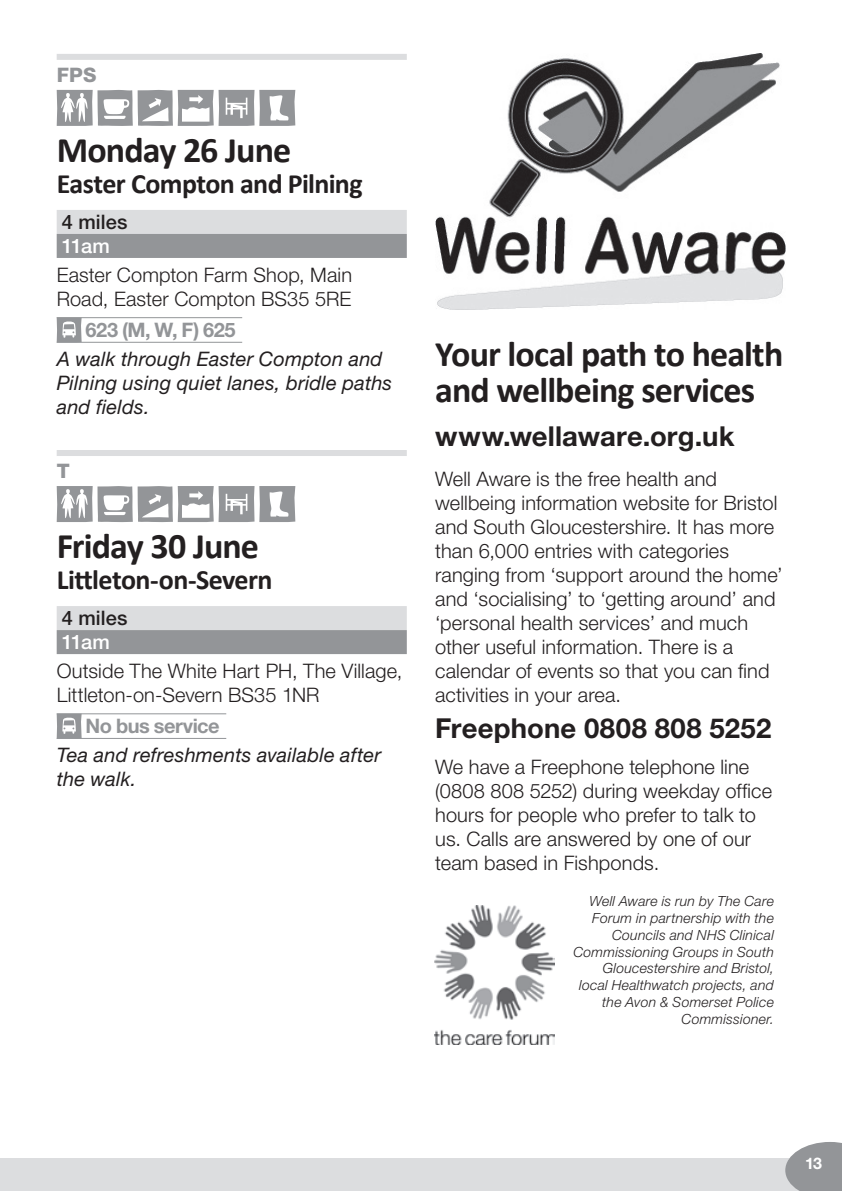
<style>
.page{position:relative;width:842px;height:1191px;background:#fff}
.page>*{position:absolute;margin:0;border:0;box-sizing:border-box;transform-origin:0 0}
.t1{font:700 36px/36px "Calibri";letter-spacing:-.025em;color:#231f20}
.t2{font:700 28px "Calibri";letter-spacing:-.02em;color:#231f20}
.t3{font:700 27.6px "Helvetica Neue";letter-spacing:.005em;color:#231f20}
.t4{font:300 20px/24px "Helvetica Neue";letter-spacing:.005em;color:#231f20}
.t5{font:italic 20px/24px "Helvetica Neue";letter-spacing:.01em;color:#231f20}
.t6{font:700 20px "Helvetica Neue";letter-spacing:-.025em;color:#939598}
.t7{font:500 20px "Helvetica Neue";letter-spacing:.005em;color:#231f20}
.t8{font:500 20px "Helvetica Neue";letter-spacing:-.055em;color:#fff}
.t9{font:800 20px "Helvetica Neue";color:#939598}
.t10{font:700 16px "Helvetica Neue";color:#fff}
.t11{font:italic 300 14px/16.8px "Helvetica Neue";letter-spacing:.015em;color:#231f20;text-align:right}
</style>
<div class="page">
<div style="left:0;top:1158px;width:842px;height:33px;background:#dcdddf"></div>
<svg style="left:785px;top:1142px;width:57px;height:49px;background:#a0a1a4"></svg>
<div style="left:57px;top:54px;width:350px;height:6px;background:#dcdddf"></div>
<div style="left:57px;top:210px;width:350px;height:24px;background:#dcdddf"></div>
<div style="left:57px;top:234px;width:350px;height:24px;background:#939598"></div>
<hr style="left:57px;top:317px;width:185px;height:1px;background:#939598">
<hr style="left:57px;top:342px;width:185px;height:1px;background:#939598">
<div style="left:57px;top:450px;width:350px;height:6px;background:#dcdddf"></div>
<div style="left:57px;top:606px;width:350px;height:24px;background:#dcdddf"></div>
<div style="left:57px;top:630px;width:350px;height:24px;background:#939598"></div>
<hr style="left:57px;top:713px;width:169px;height:1px;background:#939598">
<hr style="left:57px;top:738px;width:169px;height:1px;background:#939598">
<svg style="left:57px;top:90px;width:238px;height:36px"></svg>
<svg style="left:57px;top:317px;width:25px;height:25px"></svg>
<svg style="left:57px;top:486px;width:238px;height:36px"></svg>
<svg style="left:57px;top:713px;width:25px;height:25px"></svg>
<img style="left:435px;top:54px;width:350px;height:255px">
<img style="left:434px;top:905px;width:120px;height:139px">
<p class="t9" style="left:57px;top:63px;width:41px">FPS</p>
<h1 class="t1" style="left:57px;top:132px;width:236px">Monday 26 June</h1>
<h2 class="t2" style="left:57px;top:166px;width:308px">Easter Compton and Pilning</h2>
<p class="t7" style="left:62px;top:210px;width:67px">4 miles</p>
<p class="t8" style="left:62px;top:234px;width:50px">11am</p>
<p class="t4" style="left:57px;top:262px;width:297px">Easter Compton Farm Shop, Main<br>Road, Easter Compton BS35 5RE</p>
<p class="t6" style="left:86px;top:317px;width:152px">623 (M, W, F) 625</p>
<p class="t5" style="left:57px;top:346px;width:337px">A walk through Easter Compton and<br>Pilning using quiet lanes, bridle paths and fields.</p>
<p class="t9" style="left:57px;top:459px;width:14px">T</p>
<h1 class="t1" style="left:57px;top:528px;width:204px">Friday 30 June</h1>
<h2 class="t2" style="left:57px;top:562px;width:217px">Littleton-on-Severn</h2>
<p class="t7" style="left:62px;top:606px;width:67px">4 miles</p>
<p class="t8" style="left:62px;top:630px;width:50px">11am</p>
<p class="t4" style="left:57px;top:658px;width:347px">Outside The White Hart PH, The Village,<br>Littleton-on-Severn BS35 1NR</p>
<p class="t6" style="left:86px;top:713px;width:136px">No bus service</p>
<p class="t5" style="left:57px;top:742px;width:326px">Tea and refreshments available after the walk.</p>
<h1 class="t1" style="left:435px;top:336px;width:350px">Your local path to health and wellbeing services</h1>
<h3 class="t3" style="left:435px;top:419px;width:301px">www.wellaware.org.uk</h3>
<p class="t4" style="left:435px;top:466px;width:349px">Well Aware is the free health and wellbeing information website for Bristol and South Gloucestershire. It has more than 6,000 entries with categories ranging from ‘support around the home’ and ‘socialising’ to ‘getting around’ and ‘personal health services’ and much other useful information. There is a calendar of events so that you can find activities in your area.</p>
<h3 class="t3" style="left:435px;top:711px;width:338px">Freephone 0808 808 5252</h3>
<p class="t4" style="left:435px;top:754px;width:339px">We have a Freephone telephone line (0808 808 5252) during weekday office hours for people who prefer to talk to us. Calls are answered by one of our team based in Fishponds.</p>
<p class="t11" style="left:573px;top:892px;width:202px">Well Aware is run by The Care<br>Forum in partnership with the<br>Councils and NHS Clinical<br>Commissioning Groups in South<br>Gloucestershire and Bristol, local Healthwatch projects, and the Avon &amp; Somerset Police<br>Commissioner.</p>
<p class="t10" style="left:805px;top:1153px;width:19px">13</p>
</div>
